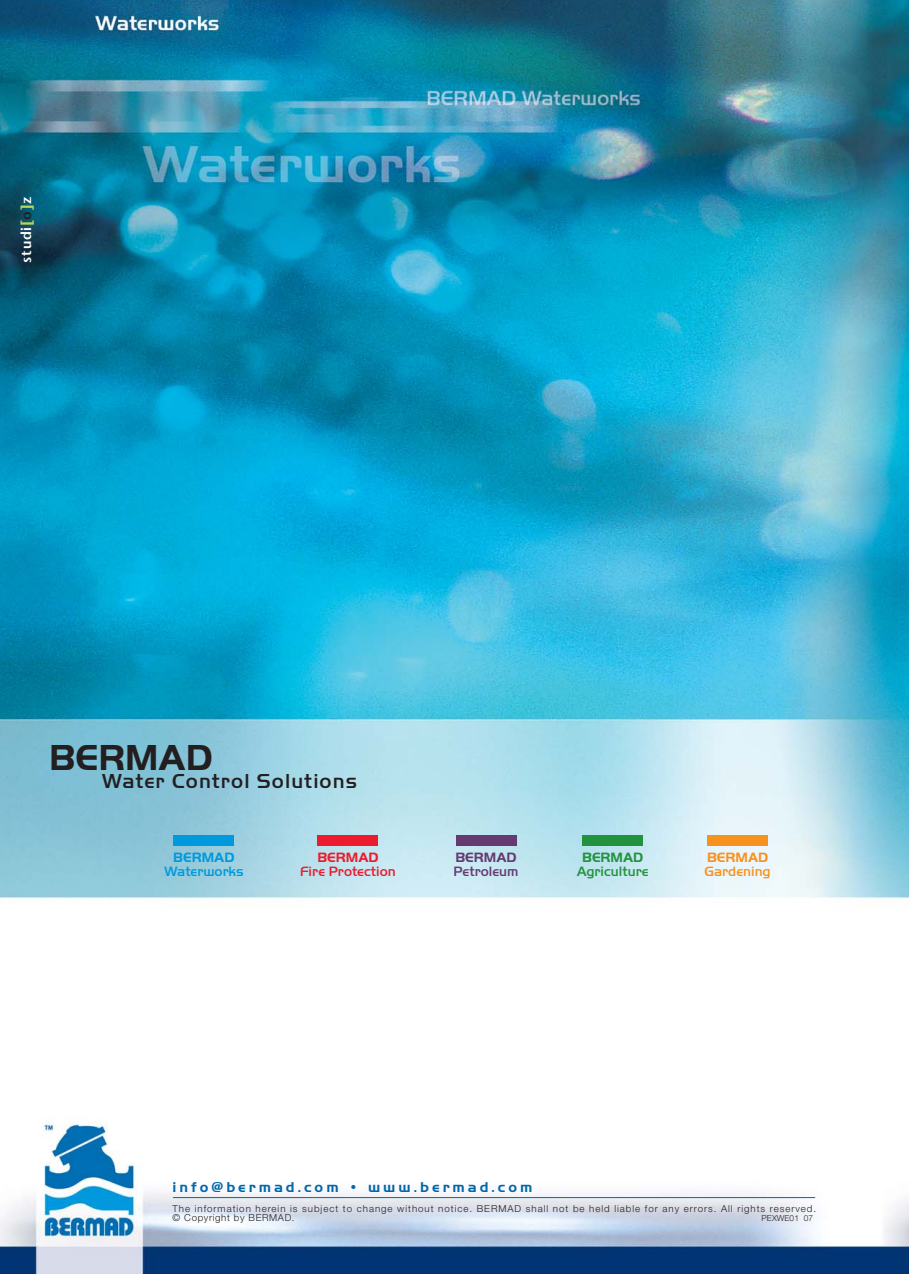
<style>
.page{position:relative;width:909px;height:1274px;background:#fff}
.page>*{position:absolute;margin:0;border:0;box-sizing:border-box;transform-origin:0 0}
.t1{font:700 37.5px "Handel Got D";color:#231f20}
.t2{font:500 21px "Handel Got D";letter-spacing:.05em;color:#231f20}
.t3{font:700 14.85px "Handel Got D";letter-spacing:.2em;color:#0068ab}
.t4{font:600 14.25px "Stone Sans";letter-spacing:.05em;color:#fff}
.t5{font:500 14.1px "Handel Got D";color:#ed1b2d}
.t6{font:500 14.1px "Handel Got D";color:#23923c}
.t7{font:500 14.1px "Handel Got D";letter-spacing:-.005em;color:#09d}
.t8{font:500 14.1px "Handel Got D";color:#653a71}
.t9{font:500 14.1px "Handel Got D";color:#f7921e}
.t10{font:700 14.1px "Handel Got D";color:#653a71}
.t11{font:700 14.1px "Handel Got D";color:#ed1b2d}
.t12{font:700 14.1px "Handel Got D";color:#f7921e}
.t13{font:700 14.1px "Handel Got D";color:#23923c}
.t14{font:700 14.1px "Handel Got D";color:#09d}
.t15{font:300 9.6px/9.6px "Helvetica Neue";letter-spacing:.1em;color:#231f20}
.t16{font:300 8.25px "Helvetica Neue";letter-spacing:.01em;color:#231f20}
.s1{font-weight:700;color:#b8d654}
.s2{color:#231f20}
</style>
<div class="page">
<img style="left:0;top:0;width:908px;height:1274px">
<hr style="left:173px;top:1197px;width:641px;height:1px;background:#0068ab">
<div style="left:455px;top:835px;width:61px;height:11px;background:#653a71"></div>
<div style="left:317px;top:835px;width:61px;height:11px;background:#ed1b2d"></div>
<div style="left:707px;top:835px;width:60px;height:11px;background:#f7921e"></div>
<div style="left:582px;top:835px;width:60px;height:11px;background:#23923c"></div>
<div style="left:173px;top:835px;width:61px;height:11px;background:#09d"></div>
<h3 class="t4" style="left:21px;top:263px;width:68px;rotate:-90deg">studi<span class="s1">[</span><span class="s2">o</span><span class="s1">]</span>z</h3>
<h1 class="t1" style="left:49px;top:743px;width:165px">BERMAD</h1>
<h2 class="t2" style="left:102px;top:773px;width:257px">Water Control Solutions</h2>
<h3 class="t14" style="left:173px;top:852px;width:63px">BERMAD</h3>
<h3 class="t7" style="left:164px;top:866px;width:81px">Waterworks</h3>
<h3 class="t11" style="left:317px;top:852px;width:63px">BERMAD</h3>
<h3 class="t5" style="left:300px;top:866px;width:97px">Fire Protection</h3>
<h3 class="t10" style="left:455px;top:852px;width:63px">BERMAD</h3>
<h3 class="t8" style="left:453px;top:866px;width:67px">Petroleum</h3>
<h3 class="t13" style="left:582px;top:852px;width:63px">BERMAD</h3>
<h3 class="t6" style="left:576px;top:866px;width:73px">Agriculture</h3>
<h3 class="t12" style="left:706px;top:852px;width:63px">BERMAD</h3>
<h3 class="t9" style="left:704px;top:866px;width:68px">Gardening</h3>
<h3 class="t3" style="left:172px;top:1181px;width:361px">info@bermad.com • www.bermad.com</h3>
<p class="t15" style="left:172px;top:1204px;width:645px">The information herein is subject to change without notice. BERMAD shall not be held liable for any errors. All rights reserved. © Copyright by BERMAD.</p>
<p class="t16" style="left:761px;top:1215px;width:53px">PEXWE01 07</p>
</div>
